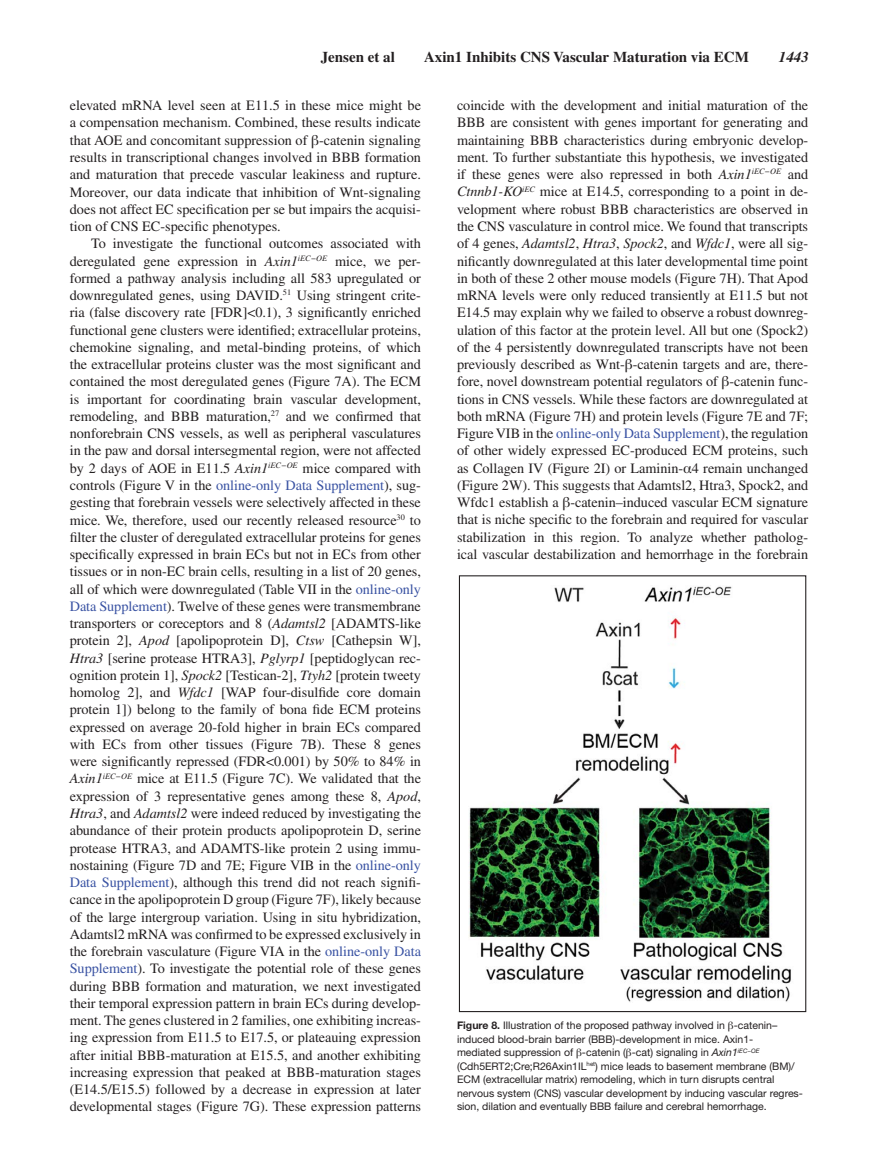
<style>
.page{position:relative;width:878px;height:1175px;background:#fff}
.page>*{position:absolute;margin:0;border:0;box-sizing:border-box;transform-origin:0 0}
.t1{font:700 15px "Times";color:#231f20}
.t2{font:italic 700 15px "Times";color:#231f20}
.t3{font:14.25px/17.2px "Times";letter-spacing:-.005em;color:#231f20;text-align:justify}
.t4{font:10.5px/13.5px "Helvetica Neue";color:#231f20}
.s1{font-family:"Gandhari Unicode"}
.s2{font-style:italic}
.s3{color:#3a53a3}
.s4{font-weight:700}
</style>
<div class="page">
<svg style="left:458px;top:575px;width:348px;height:437px"></svg>
<p class="t1" style="left:321px;top:48px;width:75px">Jensen et al</p>
<p class="t1" style="left:424px;top:48px;width:326px">Axin1 Inhibits CNS Vascular Maturation via ECM</p>
<p class="t2" style="left:779px;top:48px;width:31px">1443</p>
<p class="t3" style="left:70px;top:97px;width:353px">elevated mRNA level seen at E11.5 in these mice might be a compensation mechanism. Combined, these results indicate that AOE and concomitant suppression of <span class="s1">β</span>-catenin signaling results in transcriptional changes involved in BBB formation and maturation that precede vascular leakiness and rupture.<br>Moreover, our data indicate that inhibition of Wnt-signaling does not affect EC specification per se but impairs the acquisi&shy;tion of CNS EC-specific phenotypes.</p>
<p class="t3" style="left:70px;top:235px;width:353px;text-indent:21px">To investigate the functional outcomes associated with deregulated gene expression in <span class="s2">Axin1</span><sup>iEC−OE</sup> mice, we per&shy;formed a pathway analysis including all 583 upregulated or downregulated genes, using DAVID.<sup>51</sup> Using stringent crite&shy;ria (false discovery rate [FDR]&lt;0.1), 3 significantly enriched functional gene clusters were identified; extracellular proteins, chemokine signaling, and metal-binding proteins, of which the extracellular proteins cluster was the most significant and contained the most deregulated genes (Figure 7A). The ECM is important for coordinating brain vascular development, remodeling, and BBB maturation,<sup>27</sup> and we confirmed that nonforebrain CNS vessels, as well as peripheral vasculatures in the paw and dorsal intersegmental region, were not affected by 2 days of AOE in E11.5 <span class="s2">Axin1</span><sup>iEC−OE</sup> mice compared with controls (Figure V in the <span class="s3">online-only Data Supplement</span>), sug&shy;gesting that forebrain vessels were selectively affected in these mice. We, therefore, used our recently released resource<sup>30</sup> to filter the cluster of deregulated extracellular proteins for genes specifically expressed in brain ECs but not in ECs from other tissues or in non-EC brain cells, resulting in a list of 20 genes, all of which were downregulated (Table VII in the <span class="s3">online-only Data Supplement</span>). Twelve of these genes were transmembrane transporters or coreceptors and 8 (<span class="s2">Adamtsl2</span> [ADAMTS-like protein 2], <span class="s2">Apod</span> [apolipoprotein D], <span class="s2">Ctsw</span> [Cathepsin W], <span class="s2">Htra3</span> [serine protease HTRA3], <span class="s2">Pglyrp1</span> [peptidoglycan rec&shy;ognition protein 1], <span class="s2">Spock2</span> [Testican-2], <span class="s2">Ttyh2</span> [protein tweety homolog 2], and <span class="s2">Wfdc1</span> [WAP four-disulfide core domain protein 1]) belong to the family of bona fide ECM proteins expressed on average 20-fold higher in brain ECs compared with ECs from other tissues (Figure 7B). These 8 genes were significantly repressed (FDR&lt;0.001) by 50% to 84% in <span class="s2">Axin1</span><sup>iEC−OE</sup> mice at E11.5 (Figure 7C). We validated that the expression of 3 representative genes among these 8, <span class="s2">Apod</span>, <span class="s2">Htra3</span>, and <span class="s2">Adamtsl2</span> were indeed reduced by investigating the abundance of their protein products apolipoprotein D, serine protease HTRA3, and ADAMTS-like protein 2 using immu&shy;nostaining (Figure 7D and 7E; Figure VIB in the <span class="s3">online-only Data Supplement</span>), although this trend did not reach signifi&shy;cance in the apolipoprotein D group (Figure 7F), likely because of the large intergroup variation. Using in situ hybridization, Adamtsl2 mRNA was confirmed to be expressed exclusively in the forebrain vasculature (Figure VIA in the <span class="s3">online-only Data Supplement</span>). To investigate the potential role of these genes during BBB formation and maturation, we next investigated their temporal expression pattern in brain ECs during develop&shy;ment. The genes clustered in 2 families, one exhibiting increas&shy;ing expression from E11.5 to E17.5, or plateauing expression after initial BBB-maturation at E15.5, and another exhibiting increasing expression that peaked at BBB-maturation stages (E14.5/E15.5) followed by a decrease in expression at later developmental stages (Figure 7G). These expression patterns</p>
<p class="t3" style="left:457px;top:97px;width:353px">coincide with the development and initial maturation of the BBB are consistent with genes important for generating and maintaining BBB characteristics during embryonic develop&shy;ment. To further substantiate this hypothesis, we investigated if these genes were also repressed in both <span class="s2">Axin1</span><sup>iEC−OE</sup> and <span class="s2">Ctnnb1-KO</span><sup>iEC</sup> mice at E14.5, corresponding to a point in de&shy;velopment where robust BBB characteristics are observed in the CNS vasculature in control mice. We found that transcripts of 4 genes, <span class="s2">Adamtsl2</span>, <span class="s2">Htra3</span>, <span class="s2">Spock2</span>, and <span class="s2">Wfdc1</span>, were all sig&shy;nificantly downregulated at this later developmental time point in both of these 2 other mouse models (Figure 7H). That Apod mRNA levels were only reduced transiently at E11.5 but not E14.5 may explain why we failed to observe a robust downreg&shy;ulation of this factor at the protein level. All but one (Spock2) of the 4 persistently downregulated transcripts have not been previously described as Wnt-<span class="s1">β</span>-catenin targets and are, there&shy;fore, novel downstream potential regulators of <span class="s1">β</span>-catenin func&shy;tions in CNS vessels. While these factors are downregulated at both mRNA (Figure 7H) and protein levels (Figure 7E and 7F; Figure VIB in the <span class="s3">online-only Data Supplement</span>), the regulation of other widely expressed EC-produced ECM proteins, such as Collagen IV (Figure 2I) or Laminin-<span class="s1">α</span>4 remain unchanged (Figure 2W). This suggests that Adamtsl2, Htra3, Spock2, and Wfdc1 establish a <span class="s1">β</span>-catenin–induced vascular ECM signature that is niche specific to the forebrain and required for vascular stabilization in this region. To analyze whether patholog&shy;ical vascular destabilization and hemorrhage in the forebrain</p>
<p class="t4" style="left:457px;top:1018px;width:347px"><span class="s4">Figure 8.</span> Illustration of the proposed pathway involved in <span class="s1">β</span>-catenin– induced blood-brain barrier (BBB)-development in mice. Axin1-<br>mediated suppression of <span class="s1">β</span>-catenin (<span class="s1">β</span>-cat) signaling in <span class="s2">Axin1</span><sup>iEC−OE </sup>(Cdh5ERT2;Cre;R26Axin1IL<sup>het</sup>) mice leads to basement membrane (BM)/ ECM (extracellular matrix) remodeling, which in turn disrupts central nervous system (CNS) vascular development by inducing vascular regres&shy;sion, dilation and eventually BBB failure and cerebral hemorrhage.</p>
</div>
